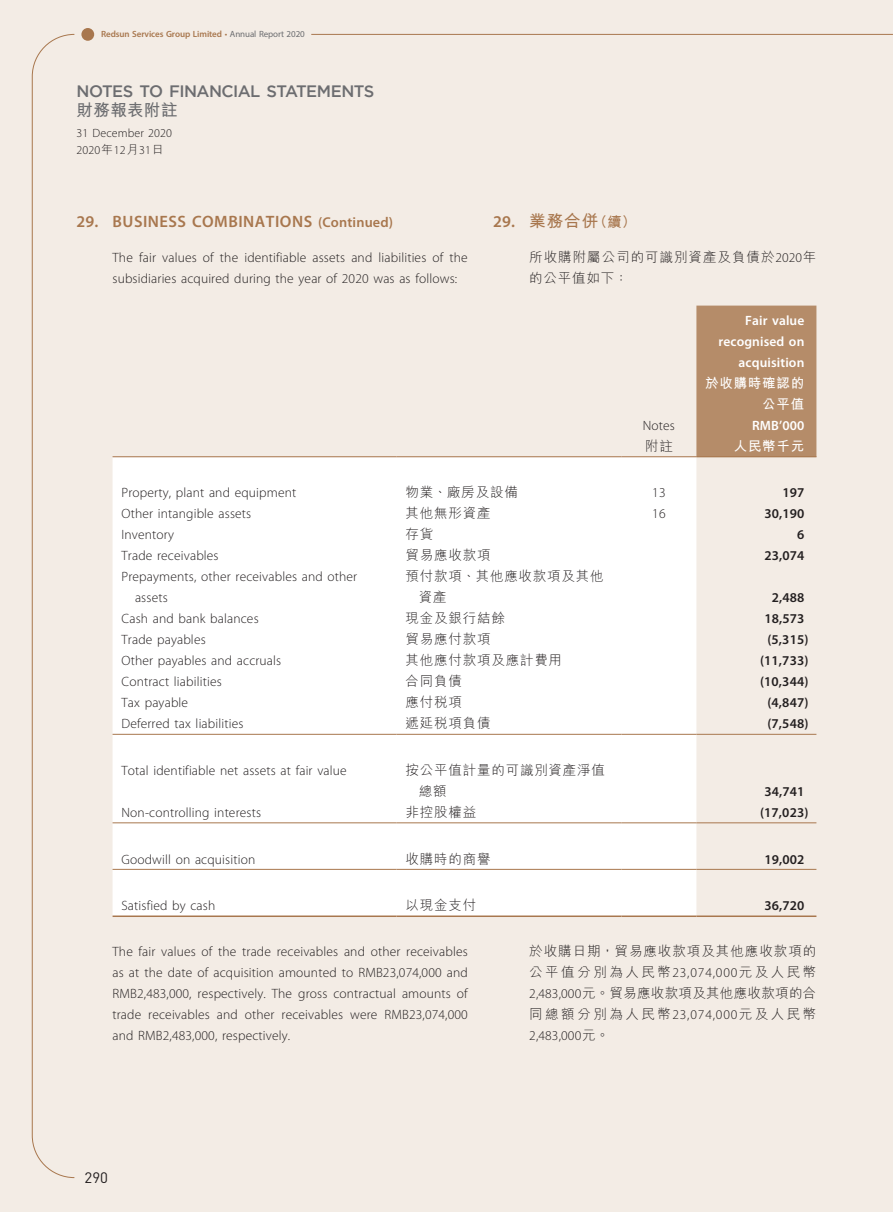
<style>
.page{position:relative;width:893px;height:1212px;background:#f3ece5}
.page>*{position:absolute;margin:0;border:0;box-sizing:border-box;transform-origin:0 0}
._03_H1{font:600 16.5px "Myriad Pro";letter-spacing:.03em;color:#a8774e}
.t1{font:500 16.5px "Gotham";letter-spacing:-.035em;color:#6c6d70}
._03_H1-2{font:700 16.5px "M Hei HK";color:#a8774e}
.t2{font:700 16.5px "M Hei HK";letter-spacing:.025em;color:#6c6d70}
.t3{font:15px "DIN Pro";color:#231f20}
._12___P2{font:300 13.5px/21px "Myriad Pro";letter-spacing:.01em;color:#231f20}
._15_Table_Stub{font:300 13.5px/21px "Myriad Pro";letter-spacing:.01em;color:#231f20}
._12___P2-2{font:300 13.5px/21px "M Hei HK";letter-spacing:.075em;color:#231f20}
._15_Table_Stub-2{font:300 13.5px/21px "M Hei HK";letter-spacing:.06em;color:#231f20}
._01_Body_Text{font:600 13.5px "Myriad Pro";letter-spacing:.01em;color:#231f20}
._01_Body_Text-2{font:600 13.5px/21px "Myriad Pro";letter-spacing:.01em;color:#fff;text-align:right}
._01_Body_Text-3{font:700 13.5px/21px "M Hei HK";letter-spacing:.06em;color:#fff;text-align:right}
._01_Body_Text-4{font:300 13.5px "Myriad Pro";letter-spacing:.01em;color:#231f20}
._01_Body_Text-5{font:300 13.5px "M Hei HK";color:#231f20}
.t4{font:300 12px/16.6px "Myriad Pro";letter-spacing:.01em;color:#231f20}
.t5{font:600 9px "Myriad Pro";letter-spacing:-.01em;color:#a8774e}
.s1{font-weight:400}
.s2{font-weight:400;color:#6c6d70}
.s3{font-family:"M Hei HK"}
.s4{font-size:14.25px}
.s5{font-family:"Myriad Pro";font-weight:600}
.s6{font-family:"Myriad Pro"}
</style>
<div class="page">
<svg style="left:32px;top:34px;width:43px;height:1144px"></svg>
<hr style="left:311px;top:34px;width:582px;height:1px;background:#a8774e">
<div style="left:81px;top:28px;width:13px;height:13px;background:#a8774e;border-radius:50%"></div>
<div style="left:696px;top:306px;width:120px;height:150px;background:#b58c69"></div>
<div style="left:113px;top:457px;width:583px;height:458px;background:#fff"></div>
<hr style="left:113px;top:456px;width:283px;height:1px;background:#a8774e">
<hr style="left:396px;top:456px;width:225px;height:1px;background:#a8774e">
<hr style="left:621px;top:456px;width:75px;height:1px;background:#a8774e">
<hr style="left:696px;top:456px;width:120px;height:1px;background:#a8774e">
<hr style="left:113px;top:734px;width:283px;height:1px;background:#a8774e">
<hr style="left:396px;top:734px;width:225px;height:1px;background:#a8774e">
<hr style="left:621px;top:734px;width:75px;height:1px;background:#a8774e">
<hr style="left:696px;top:734px;width:120px;height:1px;background:#a8774e">
<hr style="left:113px;top:822px;width:283px;height:1px;background:#a8774e">
<hr style="left:396px;top:822px;width:225px;height:1px;background:#a8774e">
<hr style="left:621px;top:822px;width:75px;height:1px;background:#a8774e">
<hr style="left:696px;top:822px;width:120px;height:1px;background:#a8774e">
<hr style="left:113px;top:869px;width:283px;height:1px;background:#a8774e">
<hr style="left:396px;top:869px;width:225px;height:1px;background:#a8774e">
<hr style="left:621px;top:869px;width:75px;height:1px;background:#a8774e">
<hr style="left:696px;top:869px;width:120px;height:1px;background:#a8774e">
<hr style="left:113px;top:915px;width:283px;height:2px;background:#a8774e">
<hr style="left:396px;top:915px;width:225px;height:2px;background:#a8774e">
<hr style="left:621px;top:915px;width:75px;height:2px;background:#a8774e">
<hr style="left:696px;top:915px;width:120px;height:2px;background:#a8774e">
<p class="t5" style="left:101px;top:29px;width:205px">Redsun Services Group Limited <span class="s1">•</span> <span class="s2">Annual Report 2020</span></p>
<p class="t1" style="left:77px;top:82px;width:299px">NOTES TO FINANCIAL STATEMENTS</p>
<p class="t2" style="left:77px;top:98px;width:103px">財務報表附註</p>
<p class="t4" style="left:77px;top:125px;width:97px">31 December 2020<br>2020<span class="s3">年</span>12<span class="s3">月</span>31<span class="s3">日</span></p>
<p class="_03_H1" style="left:77px;top:213px;width:318px">29. BUSINESS COMBINATIONS <span class="s4">(Continued)</span></p>
<p class="_12___P2" style="left:113px;top:247px;width:357px">The fair values of the identifiable assets and liabilities of the subsidiaries acquired during the year of 2020 was as follows:</p>
<p class="_03_H1-2" style="left:493px;top:209px;width:144px"><span class="s5">29.</span> 業務合併<span class="s4">（續）</span></p>
<p class="_12___P2-2" style="left:529px;top:246px;width:289px">所收購附屬公司的可識別資產及負債於<span class="s6">2020</span>年的公平值如下：</p>
<p class="_01_Body_Text-2" style="left:718px;top:310px;width:87px">Fair value recognised on acquisition</p>
<p class="_01_Body_Text-3" style="left:705px;top:371px;width:101px">於收購時確認的公平值</p>
<p class="_01_Body_Text-4" style="left:643px;top:418px;width:34px">Notes</p>
<p class="_01_Body_Text-2" style="left:752px;top:415px;width:54px">RMB’000</p>
<p class="_01_Body_Text-5" style="left:645px;top:436px;width:29px">附註</p>
<p class="_01_Body_Text-3" style="left:734px;top:434px;width:72px">人民幣千元</p>
<p class="_15_Table_Stub" style="left:122px;top:483px;width:176px">Property, plant and equipment</p>
<p class="_15_Table_Stub-2" style="left:405px;top:481px;width:114px">物業、廠房及設備</p>
<p class="_01_Body_Text-4" style="left:652px;top:485px;width:15px">13</p>
<p class="_01_Body_Text" style="left:782px;top:485px;width:23px">197</p>
<p class="_15_Table_Stub" style="left:122px;top:504px;width:131px">Other intangible assets</p>
<p class="_15_Table_Stub-2" style="left:405px;top:502px;width:87px">其他無形資產</p>
<p class="_01_Body_Text-4" style="left:652px;top:506px;width:15px">16</p>
<p class="_01_Body_Text" style="left:764px;top:506px;width:42px">30,190</p>
<p class="_15_Table_Stub" style="left:122px;top:525px;width:54px">Inventory</p>
<p class="_15_Table_Stub-2" style="left:405px;top:523px;width:29px">存貨</p>
<p class="_01_Body_Text" style="left:797px;top:527px;width:9px">6</p>
<p class="_15_Table_Stub" style="left:122px;top:546px;width:99px">Trade receivables</p>
<p class="_15_Table_Stub-2" style="left:405px;top:544px;width:87px">貿易應收款項</p>
<p class="_01_Body_Text" style="left:764px;top:548px;width:42px">23,074</p>
<p class="_15_Table_Stub" style="left:135px;top:567px;width:224px;text-indent:-14px">Prepayments, other receivables and other assets</p>
<p class="_15_Table_Stub-2" style="left:419px;top:565px;width:186px;text-indent:-14px">預付款項、其他應收款項及其他資產</p>
<p class="_01_Body_Text" style="left:772px;top:590px;width:34px">2,488</p>
<p class="_15_Table_Stub" style="left:122px;top:609px;width:139px">Cash and bank balances</p>
<p class="_15_Table_Stub-2" style="left:405px;top:607px;width:101px">現金及銀行結餘</p>
<p class="_01_Body_Text" style="left:764px;top:611px;width:42px">18,573</p>
<p class="_15_Table_Stub" style="left:122px;top:630px;width:86px">Trade payables</p>
<p class="_15_Table_Stub-2" style="left:405px;top:628px;width:87px">貿易應付款項</p>
<p class="_01_Body_Text" style="left:767px;top:632px;width:43px">(5,315)</p>
<p class="_15_Table_Stub" style="left:122px;top:651px;width:161px">Other payables and accruals</p>
<p class="_15_Table_Stub-2" style="left:405px;top:649px;width:158px">其他應付款項及應計費用</p>
<p class="_01_Body_Text" style="left:760px;top:653px;width:50px">(11,733)</p>
<p class="_15_Table_Stub" style="left:122px;top:672px;width:102px">Contract liabilities</p>
<p class="_15_Table_Stub-2" style="left:405px;top:670px;width:58px">合同負債</p>
<p class="_01_Body_Text" style="left:760px;top:674px;width:50px">(10,344)</p>
<p class="_15_Table_Stub" style="left:122px;top:693px;width:68px">Tax payable</p>
<p class="_15_Table_Stub-2" style="left:405px;top:691px;width:58px">應付稅項</p>
<p class="_01_Body_Text" style="left:767px;top:695px;width:43px">(4,847)</p>
<p class="_15_Table_Stub" style="left:122px;top:714px;width:123px">Deferred tax liabilities</p>
<p class="_15_Table_Stub-2" style="left:405px;top:712px;width:87px">遞延稅項負債</p>
<p class="_01_Body_Text" style="left:767px;top:716px;width:43px">(7,548)</p>
<p class="_15_Table_Stub" style="left:122px;top:760px;width:227px">Total identifiable net assets at fair value</p>
<p class="_15_Table_Stub-2" style="left:419px;top:759px;width:188px;text-indent:-14px">按公平值計量的可識別資產淨值總額</p>
<p class="_01_Body_Text" style="left:764px;top:784px;width:42px">34,741</p>
<p class="_15_Table_Stub" style="left:122px;top:802px;width:141px">Non-controlling interests</p>
<p class="_15_Table_Stub-2" style="left:405px;top:801px;width:72px">非控股權益</p>
<p class="_01_Body_Text" style="left:760px;top:805px;width:50px">(17,023)</p>
<p class="_15_Table_Stub" style="left:122px;top:849px;width:135px">Goodwill on acquisition</p>
<p class="_15_Table_Stub-2" style="left:405px;top:847px;width:87px">收購時的商譽</p>
<p class="_01_Body_Text" style="left:764px;top:851px;width:42px">19,002</p>
<p class="_15_Table_Stub" style="left:122px;top:895px;width:95px">Satisfied by cash</p>
<p class="_15_Table_Stub-2" style="left:405px;top:894px;width:72px">以現金支付</p>
<p class="_01_Body_Text" style="left:764px;top:898px;width:42px">36,720</p>
<p class="_12___P2" style="left:113px;top:941px;width:357px;text-align:justify">The fair values of the trade receivables and other receivables as at the date of acquisition amounted to RMB23,074,000 and RMB2,483,000, respectively. The gross contractual amounts of trade receivables and other receivables were RMB23,074,000 and RMB2,483,000, respectively.</p>
<p class="_12___P2-2" style="left:529px;top:939px;width:289px;text-align:justify">於收購日期，貿易應收款項及其他應收款項的公平值分別為人民幣<span class="s6">23,074,000</span>元及人民幣<span class="s6">2,483,000</span>元。貿易應收款項及其他應收款項的合同總額分別為人民幣<span class="s6">23,074,000</span>元及人民幣<span class="s6">2,483,000</span>元。</p>
<p class="t3" style="left:85px;top:1167px;width:25px">290</p>
</div>
